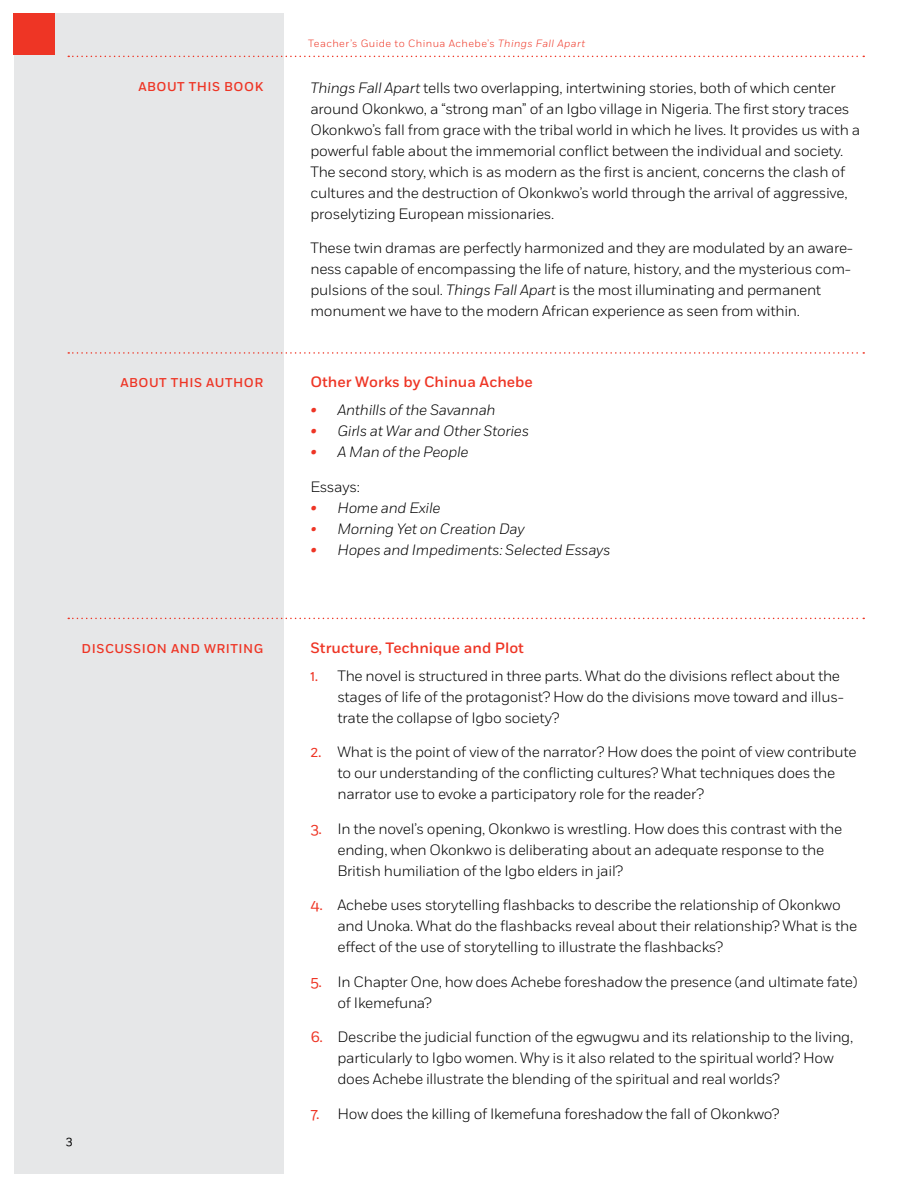
<style>
.page{position:relative;width:918px;height:1188px;background:#fff}
.page>*{position:absolute;margin:0;border:0;box-sizing:border-box;transform-origin:0 0}
.t1{font:300 15px/21px "Fort";letter-spacing:-.02em;color:#000}
.t2{font:italic 300 15px "Fort";letter-spacing:-.02em;color:#000}
.t3{font:500 15px "Fort";color:#ee3525}
.t4{font:500 12.75px "Fort";letter-spacing:.04em;color:#ee3525}
.t5{font:12px "Fort";color:#000}
.t6{font:300 10.5px "Fort";letter-spacing:.04em;color:#ee3525}
.s1{font-style:italic}
.s2{font-weight:400;color:#ee3525}
.s3{color:#ee3525}
</style>
<div class="page">
<div style="left:14px;top:14px;width:270px;height:1160px;background:#e6e7e8"></div>
<div style="left:14px;top:14px;width:41px;height:41px;background:#ee3525"></div>
<svg style="left:68px;top:56px;width:796px;height:1px"></svg>
<svg style="left:68px;top:618px;width:796px;height:1px"></svg>
<svg style="left:68px;top:352px;width:796px;height:2px"></svg>
<p class="t6" style="left:308px;top:37px;width:278px">Teacher’s Guide to Chinua Achebe’s <span class="s1">Things Fall Apart</span></p>
<p class="t4" style="left:138px;top:79px;width:126px">ABOUT THIS BOOK</p>
<p class="t1" style="left:310px;top:77px;width:551px"><span class="s1">Things Fall Apart</span> tells two overlapping, intertwining stories, both of which center around Okonkwo, a “strong man” of an Igbo village in Nigeria. The first story traces Okonkwo’s fall from grace with the tribal world in which he lives. It provides us with a powerful fable about the immemorial conflict between the individual and society.<br>The second story, which is as modern as the first is ancient, concerns the clash of cultures and the destruction of Okonkwo’s world through the arrival of aggressive, proselytizing European missionaries.</p>
<p class="t1" style="left:310px;top:237px;width:544px">These twin dramas are perfectly harmonized and they are modulated by an aware&shy;ness capable of encompassing the life of nature, history, and the mysterious com&shy;pulsions of the soul. <span class="s1">Things Fall Apart</span> is the most illuminating and permanent monument we have to the modern African experience as seen from within.</p>
<p class="t4" style="left:120px;top:375px;width:144px">ABOUT THIS AUTHOR</p>
<p class="t3" style="left:310px;top:373px;width:224px">Other Works by Chinua Achebe</p>
<p class="t2" style="left:310px;top:401px;width:187px"><span class="s2">•</span> Anthills of the Savannah</p>
<p class="t2" style="left:310px;top:422px;width:220px"><span class="s2">•</span> Girls at War and Other Stories</p>
<p class="t2" style="left:310px;top:443px;width:160px"><span class="s2">•</span> A Man of the People</p>
<p class="t1" style="left:310px;top:476px;width:51px">Essays:</p>
<p class="t2" style="left:310px;top:498px;width:132px"><span class="s2">•</span> Home and Exile</p>
<p class="t2" style="left:310px;top:519px;width:216px"><span class="s3">•</span> Morning Yet on Creation Day</p>
<p class="t2" style="left:310px;top:540px;width:302px"><span class="s2">•</span> Hopes and Impediments: Selected Essays</p>
<p class="t4" style="left:82px;top:641px;width:183px">DISCUSSION AND WRITING</p>
<p class="t5" style="left:66px;top:1134px;width:9px">3</p>
<p class="t3" style="left:310px;top:639px;width:215px">Structure, Technique and Plot</p>
<p class="t1" style="left:338px;top:665px;width:508px;text-indent:-27px"><span class="s2">1.</span> The novel is structured in three parts. What do the divisions reflect about the stages of life of the protagonist? How do the divisions move toward and illus&shy;trate the collapse of Igbo society?</p>
<p class="t1" style="left:338px;top:741px;width:521px;text-indent:-27px"><span class="s2">2.</span> What is the point of view of the narrator? How does the point of view contribute to our understanding of the conflicting cultures? What techniques does the narrator use to evoke a participatory role for the reader?</p>
<p class="t1" style="left:338px;top:818px;width:506px;text-indent:-27px"><span class="s2">3.</span> In the novel’s opening, Okonkwo is wrestling. How does this contrast with the ending, when Okonkwo is deliberating about an adequate response to the<br>British humiliation of the Igbo elders in jail?</p>
<p class="t1" style="left:338px;top:894px;width:521px;text-indent:-27px"><span class="s2">4.</span> Achebe uses storytelling flashbacks to describe the relationship of Okonkwo and Unoka. What do the flashbacks reveal about their relationship? What is the effect of the use of storytelling to illustrate the flashbacks?</p>
<p class="t1" style="left:338px;top:971px;width:522px;text-indent:-27px"><span class="s2">5.</span> In Chapter One, how does Achebe foreshadow the presence (and ultimate fate) of Ikemefuna?</p>
<p class="t1" style="left:338px;top:1026px;width:517px;text-indent:-27px"><span class="s2">6.</span> Describe the judicial function of the egwugwu and its relationship to the living, particularly to Igbo women. Why is it also related to the spiritual world? How does Achebe illustrate the blending of the spiritual and real worlds?</p>
<p class="t1" style="left:310px;top:1103px;width:470px"><span class="s2">7.</span> How does the killing of Ikemefuna foreshadow the fall of Okonkwo?</p>
</div>
